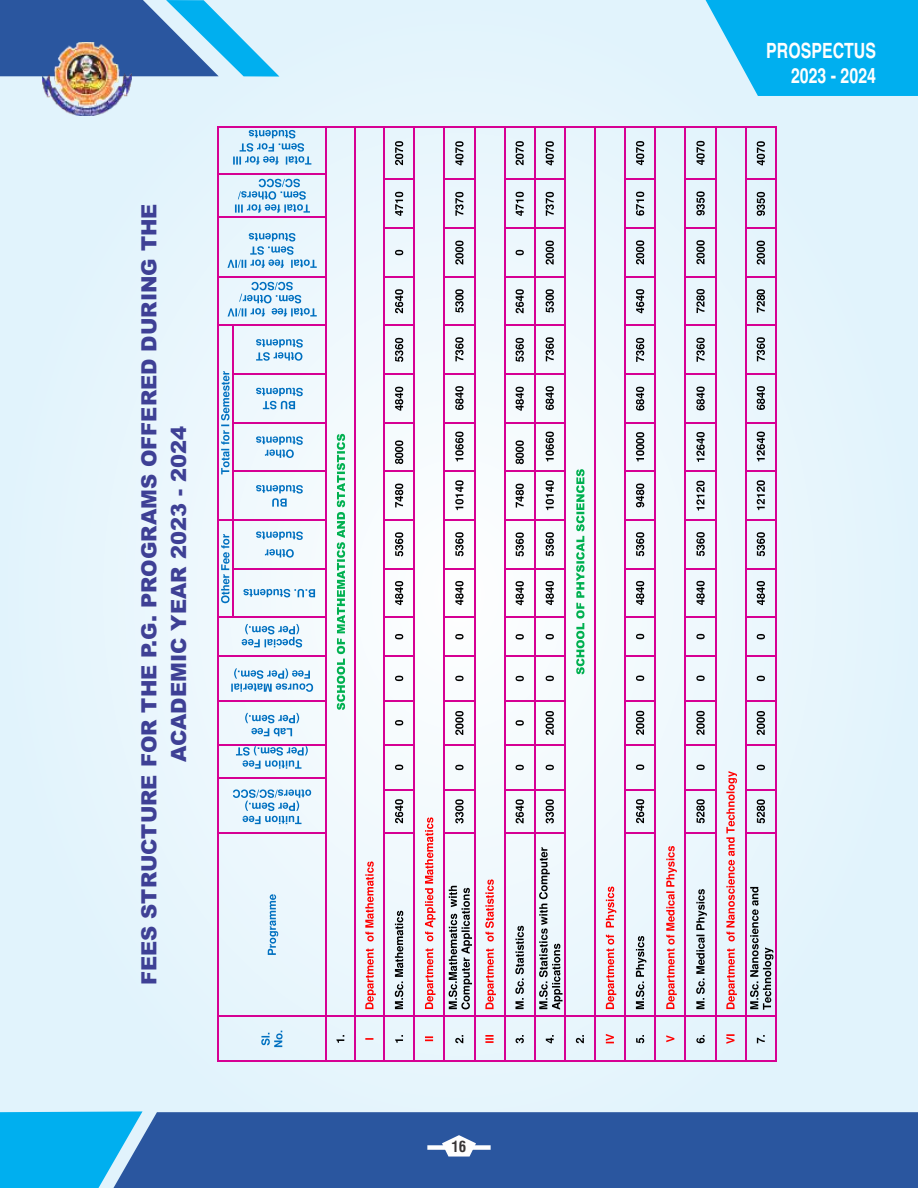
<style>
.page{position:relative;width:918px;height:1188px;background:#e4f4fc}
.page>*{position:absolute;margin:0;border:0;box-sizing:border-box;transform-origin:0 0}
.t1{font:900 21px/29.5px "Arial";color:#3e4095;text-align:center}
.t2{font:700 21px/25px "Switzerland";color:#fefefe;text-align:right;scale:.76 1}
.t3{font:700 condensed 15px "Swiss 721 BT";color:#373435}
</style>
<div class="page">
<svg style="left:0;top:0;width:279px;height:77px"></svg>
<div style="left:0;top:1111px;width:143px;height:77px;background:#00afef"></div>
<div style="left:113px;top:1112px;width:805px;height:76px;background:#2a569f"></div>
<img style="left:43px;top:43px;width:89px;height:72px">
<svg style="left:706px;top:0;width:212px;height:96px;background:#1bb7f0"></svg>
<div style="left:427px;top:1145px;width:64px;height:5px;background:#fefefe"></div>
<svg style="left:442px;top:1135px;width:34px;height:22px"></svg>
<hr style="left:354px;top:1017px;width:2px;height:43px;background:#d60093">
<hr style="left:354px;top:128px;width:2px;height:888px;background:#d60093">
<hr style="left:383px;top:1017px;width:2px;height:43px;background:#d60093">
<hr style="left:383px;top:128px;width:2px;height:51px;background:#d60093">
<hr style="left:413px;top:1017px;width:2px;height:43px;background:#d60093">
<hr style="left:413px;top:128px;width:2px;height:51px;background:#d60093">
<hr style="left:443px;top:1017px;width:2px;height:43px;background:#d60093">
<hr style="left:443px;top:128px;width:2px;height:51px;background:#d60093">
<hr style="left:474px;top:1017px;width:1px;height:43px;background:#d60093">
<hr style="left:474px;top:128px;width:1px;height:51px;background:#d60093">
<hr style="left:504px;top:1017px;width:1px;height:43px;background:#d60093">
<hr style="left:504px;top:128px;width:1px;height:51px;background:#d60093">
<hr style="left:534px;top:1017px;width:2px;height:43px;background:#d60093">
<hr style="left:534px;top:128px;width:2px;height:51px;background:#d60093">
<hr style="left:564px;top:1017px;width:2px;height:43px;background:#d60093">
<hr style="left:564px;top:128px;width:2px;height:51px;background:#d60093">
<hr style="left:594px;top:1017px;width:2px;height:43px;background:#d60093">
<hr style="left:594px;top:128px;width:2px;height:888px;background:#d60093">
<hr style="left:624px;top:1017px;width:2px;height:43px;background:#d60093">
<hr style="left:624px;top:128px;width:2px;height:51px;background:#d60093">
<hr style="left:654px;top:1017px;width:2px;height:43px;background:#d60093">
<hr style="left:654px;top:128px;width:2px;height:51px;background:#d60093">
<hr style="left:685px;top:1017px;width:1px;height:43px;background:#d60093">
<hr style="left:685px;top:128px;width:1px;height:51px;background:#d60093">
<hr style="left:715px;top:1017px;width:2px;height:43px;background:#d60093">
<hr style="left:715px;top:128px;width:2px;height:51px;background:#d60093">
<hr style="left:745px;top:1017px;width:2px;height:43px;background:#d60093">
<hr style="left:745px;top:128px;width:2px;height:51px;background:#d60093">
<hr style="left:775px;top:1017px;width:2px;height:43px;background:#d60093">
<hr style="left:775px;top:128px;width:2px;height:51px;background:#d60093">
<svg style="left:261px;top:1031px;width:22px;height:16px"></svg>
<svg style="left:268px;top:894px;width:10px;height:61px"></svg>
<svg style="left:233px;top:789px;width:78px;height:35px"></svg>
<svg style="left:245px;top:713px;width:54px;height:23px"></svg>
<svg style="left:231px;top:668px;width:82px;height:24px"></svg>
<svg style="left:242px;top:624px;width:60px;height:23px"></svg>
<svg style="left:227px;top:233px;width:90px;height:35px"></svg>
<hr style="left:217px;top:1017px;width:2px;height:43px;background:#d60093">
<hr style="left:217px;top:834px;width:2px;height:182px;background:#d60093">
<hr style="left:217px;top:779px;width:2px;height:53px;background:#d60093">
<hr style="left:217px;top:746px;width:2px;height:31px;background:#d60093">
<hr style="left:217px;top:702px;width:2px;height:42px;background:#d60093">
<hr style="left:217px;top:657px;width:2px;height:43px;background:#d60093">
<hr style="left:217px;top:618px;width:2px;height:37px;background:#d60093">
<hr style="left:217px;top:521px;width:2px;height:96px;background:#d60093">
<hr style="left:217px;top:326px;width:2px;height:193px;background:#d60093">
<hr style="left:217px;top:278px;width:2px;height:46px;background:#d60093">
<hr style="left:217px;top:218px;width:2px;height:58px;background:#d60093">
<hr style="left:217px;top:128px;width:2px;height:45px;background:#d60093">
<svg style="left:243px;top:589px;width:72px;height:8px"></svg>
<svg style="left:265px;top:549px;width:29px;height:9px"></svg>
<svg style="left:256px;top:531px;width:47px;height:9px"></svg>
<svg style="left:256px;top:485px;width:47px;height:22px"></svg>
<svg style="left:256px;top:436px;width:47px;height:22px"></svg>
<svg style="left:256px;top:388px;width:47px;height:21px"></svg>
<svg style="left:256px;top:339px;width:47px;height:22px"></svg>
<svg style="left:217px;top:1016px;width:17px;height:1px"></svg>
<svg style="left:217px;top:832px;width:17px;height:2px"></svg>
<svg style="left:217px;top:777px;width:17px;height:2px"></svg>
<svg style="left:217px;top:744px;width:91px;height:25px"></svg>
<svg style="left:217px;top:700px;width:17px;height:2px"></svg>
<svg style="left:217px;top:655px;width:17px;height:2px"></svg>
<svg style="left:217px;top:617px;width:17px;height:1px"></svg>
<hr style="left:232px;top:570px;width:2px;height:47px;background:#d60093">
<svg style="left:217px;top:371px;width:18px;height:232px"></svg>
<hr style="left:232px;top:326px;width:2px;height:47px;background:#d60093">
<svg style="left:217px;top:324px;width:17px;height:2px"></svg>
<svg style="left:217px;top:173px;width:93px;height:45px"></svg>
<hr style="left:234px;top:1016px;width:91px;height:1px;background:#d60093">
<hr style="left:234px;top:832px;width:91px;height:2px;background:#d60093">
<hr style="left:234px;top:777px;width:91px;height:2px;background:#d60093">
<hr style="left:234px;top:744px;width:91px;height:2px;background:#d60093">
<hr style="left:234px;top:700px;width:91px;height:2px;background:#d60093">
<hr style="left:234px;top:655px;width:91px;height:2px;background:#d60093">
<hr style="left:234px;top:617px;width:91px;height:1px;background:#d60093">
<hr style="left:234px;top:568px;width:91px;height:2px;background:#d60093">
<hr style="left:234px;top:519px;width:91px;height:2px;background:#d60093">
<hr style="left:234px;top:471px;width:91px;height:1px;background:#d60093">
<hr style="left:234px;top:422px;width:91px;height:2px;background:#d60093">
<hr style="left:234px;top:373px;width:91px;height:2px;background:#d60093">
<hr style="left:234px;top:324px;width:91px;height:2px;background:#d60093">
<hr style="left:234px;top:276px;width:91px;height:2px;background:#d60093">
<hr style="left:234px;top:216px;width:91px;height:2px;background:#d60093">
<hr style="left:234px;top:173px;width:91px;height:1px;background:#d60093">
<hr style="left:325px;top:1017px;width:2px;height:43px;background:#d60093">
<svg style="left:325px;top:141px;width:452px;height:903px"></svg>
<hr style="left:325px;top:128px;width:2px;height:45px;background:#d60093">
<svg style="left:217px;top:276px;width:100px;height:41px"></svg>
<svg style="left:217px;top:1060px;width:17px;height:2px"></svg>
<svg style="left:217px;top:126px;width:94px;height:39px"></svg>
<hr style="left:234px;top:1060px;width:91px;height:2px;background:#d60093">
<hr style="left:234px;top:126px;width:91px;height:2px;background:#d60093">
<hr style="left:327px;top:1060px;width:27px;height:2px;background:#d60093">
<hr style="left:327px;top:126px;width:27px;height:2px;background:#d60093">
<hr style="left:356px;top:1060px;width:27px;height:2px;background:#d60093">
<hr style="left:356px;top:126px;width:27px;height:2px;background:#d60093">
<hr style="left:385px;top:1060px;width:28px;height:2px;background:#d60093">
<hr style="left:385px;top:126px;width:28px;height:2px;background:#d60093">
<hr style="left:415px;top:1060px;width:28px;height:2px;background:#d60093">
<hr style="left:415px;top:126px;width:28px;height:2px;background:#d60093">
<hr style="left:446px;top:1060px;width:28px;height:2px;background:#d60093">
<hr style="left:446px;top:126px;width:28px;height:2px;background:#d60093">
<hr style="left:476px;top:1060px;width:28px;height:2px;background:#d60093">
<hr style="left:476px;top:126px;width:28px;height:2px;background:#d60093">
<hr style="left:506px;top:1060px;width:28px;height:2px;background:#d60093">
<hr style="left:506px;top:126px;width:28px;height:2px;background:#d60093">
<hr style="left:536px;top:1060px;width:28px;height:2px;background:#d60093">
<hr style="left:536px;top:126px;width:28px;height:2px;background:#d60093">
<hr style="left:566px;top:1060px;width:28px;height:2px;background:#d60093">
<hr style="left:566px;top:126px;width:28px;height:2px;background:#d60093">
<hr style="left:596px;top:1060px;width:28px;height:2px;background:#d60093">
<hr style="left:596px;top:126px;width:28px;height:2px;background:#d60093">
<hr style="left:626px;top:1060px;width:28px;height:2px;background:#d60093">
<hr style="left:626px;top:126px;width:28px;height:2px;background:#d60093">
<hr style="left:656px;top:1060px;width:29px;height:2px;background:#d60093">
<hr style="left:656px;top:126px;width:29px;height:2px;background:#d60093">
<hr style="left:687px;top:1060px;width:28px;height:2px;background:#d60093">
<hr style="left:687px;top:126px;width:28px;height:2px;background:#d60093">
<hr style="left:717px;top:1060px;width:28px;height:2px;background:#d60093">
<hr style="left:717px;top:126px;width:28px;height:2px;background:#d60093">
<hr style="left:747px;top:1060px;width:28px;height:2px;background:#d60093">
<hr style="left:747px;top:126px;width:28px;height:2px;background:#d60093">
<p class="t1" style="left:136px;top:985px;width:783px;rotate:-90deg">FEES STRUCTURE FOR THE P.G. PROGRAMS OFFERED DURING THE<br>ACADEMIC YEAR 2023 - 2024</p>
<p class="t3" style="left:451px;top:1140px;width:16px">16</p>
<p class="t2" style="left:766px;top:40px;width:146px">PROSPECTUS<br>2023 - 2024</p>
</div>
